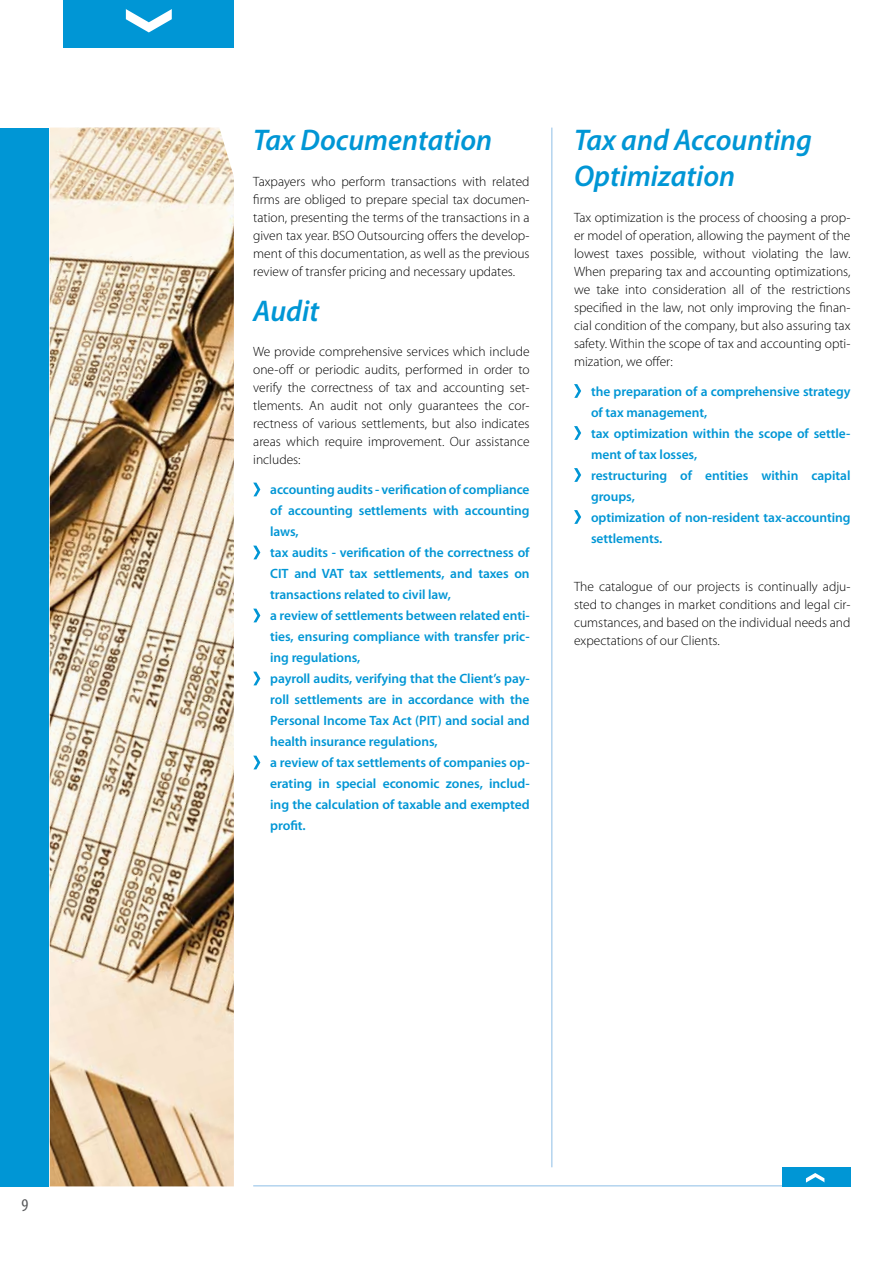
<style>
.page{position:relative;width:893px;height:1263px;background:#fff}
.page>*{position:absolute;margin:0;border:0;box-sizing:border-box;transform-origin:0 0}
.t1{font:italic 600 30px/36px "Myriad Pro";color:#0096d5}
.t2{font:condensed 18px "Myriad Pro";color:#58595b}
.t3{font:300 13.5px/18px "Myriad Pro";color:#000;text-align:justify}
.t4{font:600 13.5px/21px "Myriad Pro";letter-spacing:-.005em;color:#0096d5}
</style>
<div class="page">
<hr style="left:253px;top:1185px;width:597px;height:1px;background:#a0c9eb">
<svg style="left:574px;top:384px;width:7px;height:14px"></svg>
<svg style="left:574px;top:426px;width:7px;height:14px"></svg>
<svg style="left:574px;top:468px;width:7px;height:14px"></svg>
<svg style="left:574px;top:510px;width:7px;height:14px"></svg>
<div style="left:782px;top:1167px;width:68px;height:19px;background:#0096d5"></div>
<div style="left:0;top:128px;width:50px;height:1058px;background:#0096d5"></div>
<div style="left:64px;top:0;width:170px;height:47px;background:#0096d5"></div>
<svg style="left:125px;top:9px;width:47px;height:23px"></svg>
<img style="left:50px;top:128px;width:184px;height:1058px">
<svg style="left:253px;top:483px;width:7px;height:13px"></svg>
<svg style="left:253px;top:546px;width:7px;height:13px"></svg>
<svg style="left:253px;top:609px;width:7px;height:13px"></svg>
<svg style="left:253px;top:672px;width:7px;height:13px"></svg>
<svg style="left:253px;top:756px;width:7px;height:13px"></svg>
<hr style="left:551px;top:128px;width:1px;height:1039px;background:#a0c9eb">
<svg style="left:805px;top:1173px;width:20px;height:10px"></svg>
<h2 class="t2" style="left:22px;top:1194px;width:8px">9</h2>
<h1 class="t1" style="left:253px;top:121px;width:241px">Tax Documentation</h1>
<p class="t3" style="left:253px;top:172px;width:278px">Taxpayers who perform transactions with related firms are obliged to prepare special tax documen&shy;tation, presenting the terms of the transactions in a given tax year. BSO Outsourcing offers the develop&shy;ment of this documentation, as well as the previous review of transfer pricing and necessary updates.</p>
<h1 class="t1" style="left:253px;top:292px;width:67px">Audit</h1>
<p class="t3" style="left:253px;top:342px;width:278px">We provide comprehensive services which include one-off or periodic audits, performed in order to verify the correctness of tax and accounting set&shy;tlements. An audit not only guarantees the cor&shy;rectness of various settlements, but also indicates areas which require improvement. Our assistance includes:</p>
<p class="t4" style="left:270px;top:479px;width:261px">accounting audits - verification of compliance of accounting settlements with accounting laws,<br>tax audits - verification of the correctness of CIT and VAT tax settlements, and taxes on transactions related to civil law,<br>a review of settlements between related enti&shy;ties, ensuring compliance with transfer pric&shy;ing regulations,<br>payroll audits, verifying that the Client’s pay&shy;roll settlements are in accordance with the Personal Income Tax Act (PIT) and social and health insurance regulations,<br>a review of tax settlements of companies op&shy;erating in special economic zones, includ&shy;ing the calculation of taxable and exempted profit.</p>
<h1 class="t1" style="left:574px;top:121px;width:240px">Tax and Accounting<br>Optimization</h1>
<p class="t3" style="left:574px;top:208px;width:278px">Tax optimization is the process of choosing a prop&shy;er model of operation, allowing the payment of the lowest taxes possible, without violating the law.<br>When preparing tax and accounting optimizations, we take into consideration all of the restrictions specified in the law, not only improving the finan&shy;cial condition of the company, but also assuring tax safety. Within the scope of tax and accounting opti&shy;mization, we offer:</p>
<p class="t4" style="left:591px;top:380px;width:261px">the preparation of a comprehensive strategy of tax management,<br>tax optimization within the scope of settle&shy;ment of tax losses,<br>restructuring of entities within capital groups,<br>optimization of non-resident tax-accounting settlements.</p>
<p class="t3" style="left:574px;top:577px;width:278px">The catalogue of our projects is continually adju&shy;sted to changes in market conditions and legal cir&shy;cumstances, and based on the individual needs and expectations of our Clients.</p>
</div>
